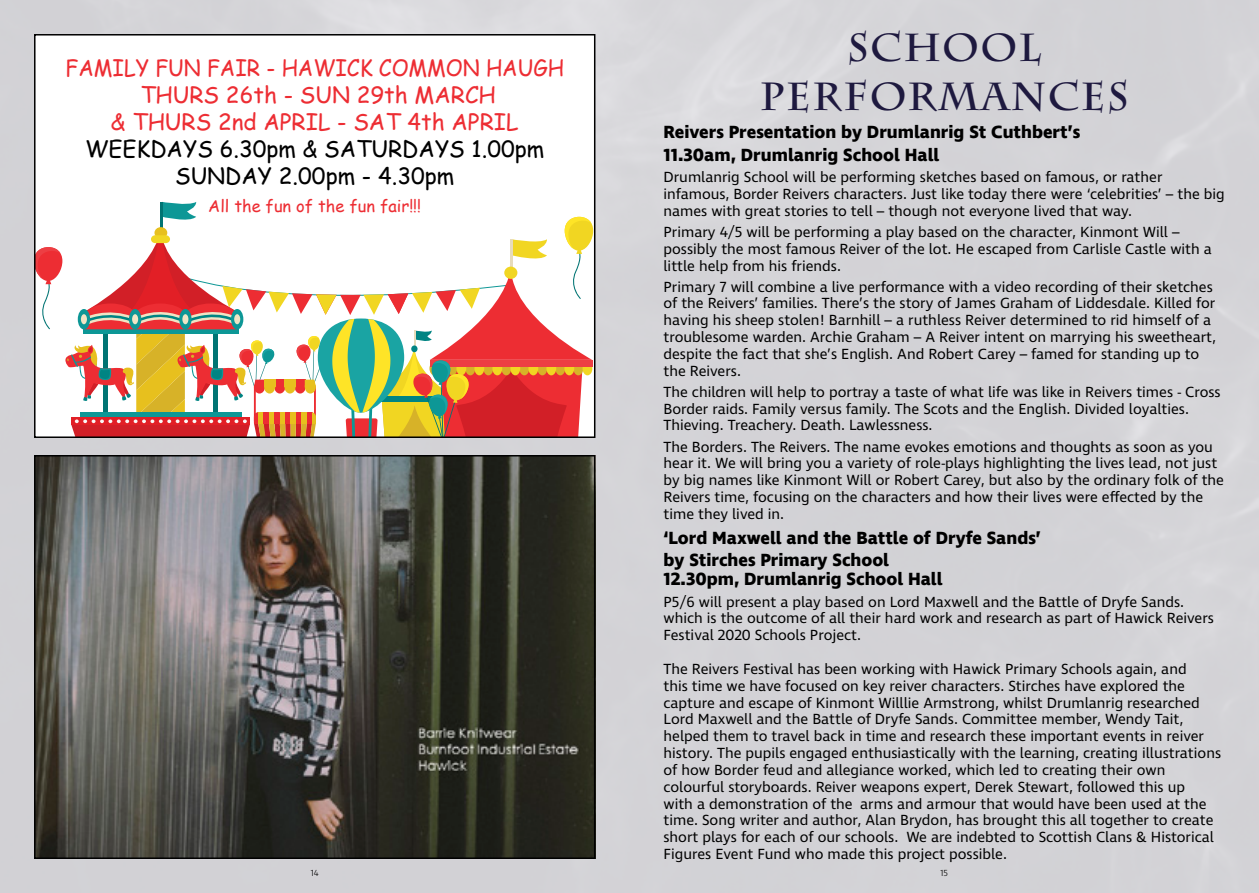
<style>
.page{position:relative;width:1259px;height:893px;background:#d3d3d6}
.page>*{position:absolute;margin:0;border:0;box-sizing:border-box;transform-origin:0 0}
.Event_for_Contents{font:700 39px/48.6px "Charlemagne Std";letter-spacing:.04em;color:#1e193f;text-align:center}
.t1{font:22.5px/27px "Comic Sans MS";color:#ed2d33;text-align:center;scale:.94 1}
.t2{font:700 18px/20.5px "Ingra";color:#000}
.t3{font:16.5px "Comic Sans MS";color:#ed2d33}
.t4{font:15px/16.8px "Ingra";color:#000}
.t5{font:300 9px "Ingra";color:#000}
.s1{color:#000}
</style>
<div class="page">
<div style="left:35px;top:35px;width:560px;height:402px;background:#fff"></div>
<svg style="left:37px;top:202px;width:555px;height:233px"></svg>
<hr style="left:254px;top:412px;width:4px;height:11px;background:#ed2d33">
<div style="left:258px;top:412px;width:6px;height:11px;background:#e7c01e"></div>
<div style="left:264px;top:412px;width:5px;height:11px;background:#ed2d33"></div>
<div style="left:269px;top:412px;width:5px;height:11px;background:#e7c01e"></div>
<div style="left:274px;top:412px;width:6px;height:11px;background:#ed2d33"></div>
<div style="left:280px;top:412px;width:5px;height:11px;background:#e7c01e"></div>
<div style="left:285px;top:412px;width:6px;height:11px;background:#ed2d33"></div>
<div style="left:291px;top:412px;width:5px;height:11px;background:#e7c01e"></div>
<div style="left:296px;top:412px;width:5px;height:11px;background:#ed2d33"></div>
<div style="left:301px;top:412px;width:6px;height:11px;background:#e7c01e"></div>
<div style="left:307px;top:412px;width:5px;height:11px;background:#ed2d33"></div>
<svg style="left:312px;top:412px;width:4px;height:11px"></svg>
<div style="left:34px;top:34px;width:561px;height:404px;border:2px solid #000"></div>
<img style="left:37px;top:458px;width:555px;height:398px">
<div style="left:34px;top:455px;width:561px;height:404px;border:2px solid #000"></div>
<p class="t1" style="left:65px;top:53px;width:532px">FAMILY FUN FAIR - HAWICK COMMON HAUGH<br>THURS 26th - SUN 29th MARCH<br>&amp; THURS 2nd APRIL - SAT 4th APRIL<br><span class="s1">WEEKDAYS 6.30pm &amp; SATURDAYS 1.00pm<br>SUNDAY 2.00pm - 4.30pm</span></p>
<p class="t3" style="left:208px;top:194px;width:214px">All the fun of the fun fair!!!</p>
<p class="Event_for_Contents" style="left:760px;top:24px;width:370px">SCHOOL<br>PERFORMANCES</p>
<p class="t2" style="left:663px;top:121px;width:418px;line-height:23.4px">Reivers Presentation by Drumlanrig St Cuthbert’s<br>11.30am, Drumlanrig School Hall</p>
<p class="t4" style="left:663px;top:170px;width:563px">Drumlanrig School will be performing sketches based on famous, or rather infamous, Border Reivers characters. Just like today there were ‘celebrities’ – the big names with great stories to tell – though not everyone lived that way.</p>
<p class="t4" style="left:663px;top:224px;width:550px">Primary 4/5 will be performing a play based on the character, Kinmont Will – possibly the most famous Reiver of the lot. He escaped from Carlisle Castle with a little help from his friends.</p>
<p class="t4" style="left:663px;top:279px;width:554px">Primary 7 will combine a live performance with a video recording of their sketches of the Reivers’ families. There’s the story of James Graham of Liddesdale. Killed for having his sheep stolen! Barnhill – a ruthless Reiver determined to rid himself of a troublesome warden. Archie Graham – A Reiver intent on marrying his sweetheart, despite the fact that she’s English. And Robert Carey – famed for standing up to the Reivers.</p>
<p class="t4" style="left:663px;top:384px;width:558px">The children will help to portray a taste of what life was like in Reivers times - Cross<br>Border raids. Family versus family. The Scots and the English. Divided loyalties.<br>Thieving. Treachery. Death. Lawlessness.</p>
<p class="t4" style="left:663px;top:439px;width:562px">The Borders. The Reivers. The name evokes emotions and thoughts as soon as you hear it. We will bring you a variety of role-plays highlighting the lives lead, not just by big names like Kinmont Will or Robert Carey, but also by the ordinary folk of the Reivers time, focusing on the characters and how their lives were effected by the time they lived in.</p>
<p class="t2" style="left:663px;top:529px;width:379px">‘Lord Maxwell and the Battle of Dryfe Sands’ by Stirches Primary School<br>12.30pm, Drumlanrig School Hall</p>
<p class="t4" style="left:663px;top:594px;width:552px">P5/6 will present a play based on Lord Maxwell and the Battle of Dryfe Sands. which is the outcome of all their hard work and research as part of Hawick Reivers<br>Festival 2020 Schools Project.</p>
<p class="t4" style="left:663px;top:661px;width:559px">The Reivers Festival has been working with Hawick Primary Schools again, and<br>this time we have focused on key reiver characters. Stirches have explored the capture and escape of Kinmont Willlie Armstrong, whilst Drumlanrig researched Lord Maxwell and the Battle of Dryfe Sands. Committee member, Wendy Tait, helped them to travel back in time and research these important events in reiver history. The pupils engaged enthusiastically with the learning, creating illustrations of how Border feud and allegiance worked, which led to creating their own colourful storyboards. Reiver weapons expert, Derek Stewart, followed this up<br>with a demonstration of the arms and armour that would have been used at the time. Song writer and author, Alan Brydon, has brought this all together to create short plays for each of our schools. We are indebted to Scottish Clans &amp; Historical Figures Event Fund who made this project possible.</p>
<p class="t5" style="left:311px;top:867px;width:9px">14</p>
<p class="t5" style="left:940px;top:867px;width:9px">15</p>
</div>
